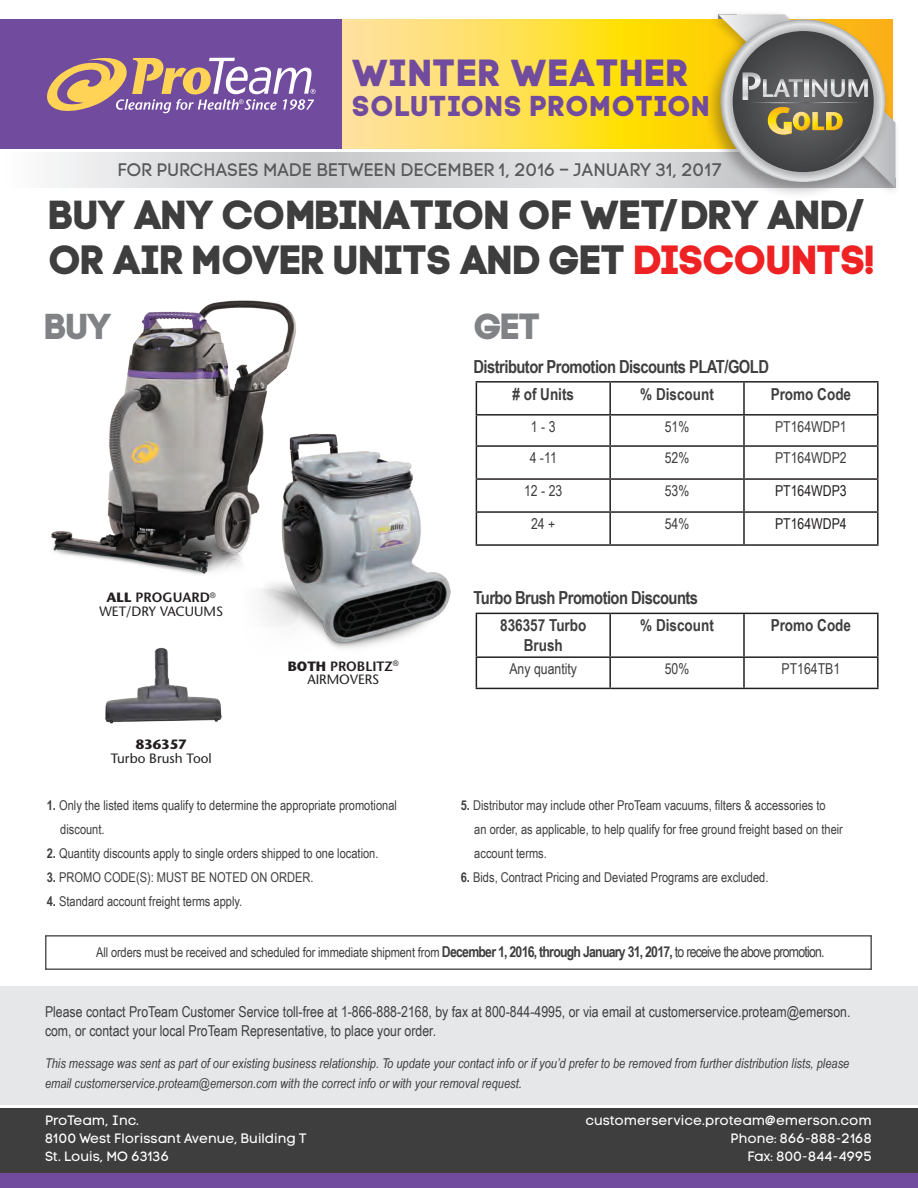
<style>
.page{position:relative;width:918px;height:1188px;background:#fff}
.page>*{position:absolute;margin:0;border:0;box-sizing:border-box;transform-origin:0 0}
.t1{font:40.5px/45px "Code Pro Bold LC";letter-spacing:-.03em;color:#3e3e3f}
.t2{font:37.5px "Code Pro Bold LC";letter-spacing:.01em;color:#714b9e}
.t3{font:36px "Code Pro Bold LC";letter-spacing:-.05em;color:#808285}
.t4{font:28.5px "Code Pro Bold LC";letter-spacing:.01em;color:#714b9e}
.t5{font:700 18px "Arial Narrow";letter-spacing:-.03em;color:#3e3e3f}
.t6{font:18px "Code Pro LC";color:#57585a}
.t7{font:700 16.5px/19.8px "Arial Narrow";color:#3e3e3f;text-align:center}
.t8{font:15px/19.5px "Arial Narrow";color:#3e3e3f}
.t9{font:15px "Arial Narrow";color:#231f20}
.t10{font:13.5px "Arial Narrow";color:#3e3e3f}
.t11{font:italic 13.5px/19.5px "Arial Narrow";color:#3e3e3f}
.t12{font:13.5px "Code Pro LC";color:#fff}
.t13{font:13.5px "Stone Sans";color:#231f20}
.t14{font:600 13.5px "Stone Sans";color:#231f20}
.t15{font:700 13.5px "Stone Sans";color:#231f20}
.s1{color:#ee2123}
.s2{font-weight:700}
.s3{font-weight:700;font-size:15px}
.s4{font-size:15px}
</style>
<div class="page">
<div style="left:0;top:19px;width:374px;height:130px;background:#714b9e"></div>
<svg style="left:342px;top:19px;width:362px;height:130px;background:#fede4a"></svg>
<div style="left:0;top:1173px;width:918px;height:15px;background:#714b9e"></div>
<div style="left:0;top:987px;width:918px;height:118px;background:#e6e7e9"></div>
<div style="left:0;top:1108px;width:918px;height:65px;background:#3e3e3f"></div>
<svg style="left:47px;top:57px;width:269px;height:57px"></svg>
<svg style="left:53px;top:153px;width:651px;height:35px;background:#d8d9db"></svg>
<div style="left:704px;top:15px;width:187px;height:184px;background:#231f20;opacity:.33"></div>
<svg style="left:718px;top:14px;width:178px;height:174px;background:#98907a"></svg>
<hr style="left:476px;top:381px;width:134px;height:2px;background:#231f20">
<hr style="left:476px;top:383px;width:1px;height:31px;background:#231f20">
<hr style="left:610px;top:381px;width:134px;height:2px;background:#231f20">
<hr style="left:609px;top:383px;width:2px;height:31px;background:#231f20">
<hr style="left:744px;top:381px;width:135px;height:2px;background:#231f20">
<hr style="left:743px;top:383px;width:2px;height:31px;background:#231f20">
<hr style="left:877px;top:383px;width:2px;height:31px;background:#231f20">
<hr style="left:476px;top:414px;width:134px;height:2px;background:#231f20">
<hr style="left:610px;top:414px;width:134px;height:2px;background:#231f20">
<hr style="left:609px;top:416px;width:2px;height:29px;background:#231f20">
<hr style="left:744px;top:414px;width:135px;height:2px;background:#231f20">
<hr style="left:743px;top:416px;width:2px;height:29px;background:#231f20">
<hr style="left:877px;top:416px;width:2px;height:29px;background:#231f20">
<hr style="left:476px;top:445px;width:134px;height:2px;background:#231f20">
<hr style="left:610px;top:445px;width:134px;height:2px;background:#231f20">
<hr style="left:609px;top:447px;width:2px;height:31px;background:#231f20">
<hr style="left:744px;top:445px;width:135px;height:2px;background:#231f20">
<hr style="left:743px;top:447px;width:2px;height:31px;background:#231f20">
<hr style="left:877px;top:447px;width:2px;height:31px;background:#231f20">
<hr style="left:476px;top:478px;width:134px;height:2px;background:#231f20">
<hr style="left:610px;top:478px;width:134px;height:2px;background:#231f20">
<hr style="left:609px;top:480px;width:2px;height:31px;background:#231f20">
<hr style="left:744px;top:478px;width:135px;height:2px;background:#231f20">
<hr style="left:743px;top:480px;width:2px;height:31px;background:#231f20">
<hr style="left:877px;top:480px;width:2px;height:31px;background:#231f20">
<hr style="left:476px;top:511px;width:134px;height:2px;background:#231f20">
<hr style="left:610px;top:511px;width:134px;height:2px;background:#231f20">
<hr style="left:609px;top:513px;width:2px;height:31px;background:#231f20">
<hr style="left:744px;top:511px;width:135px;height:2px;background:#231f20">
<hr style="left:743px;top:513px;width:2px;height:31px;background:#231f20">
<hr style="left:877px;top:513px;width:2px;height:31px;background:#231f20">
<hr style="left:476px;top:544px;width:134px;height:2px;background:#231f20">
<hr style="left:610px;top:544px;width:134px;height:2px;background:#231f20">
<hr style="left:744px;top:544px;width:135px;height:2px;background:#231f20">
<hr style="left:476px;top:613px;width:134px;height:1px;background:#231f20">
<hr style="left:610px;top:613px;width:134px;height:1px;background:#231f20">
<hr style="left:609px;top:614px;width:2px;height:42px;background:#231f20">
<hr style="left:744px;top:613px;width:135px;height:1px;background:#231f20">
<hr style="left:743px;top:614px;width:2px;height:42px;background:#231f20">
<hr style="left:877px;top:614px;width:2px;height:42px;background:#231f20">
<hr style="left:476px;top:656px;width:134px;height:2px;background:#231f20">
<hr style="left:476px;top:658px;width:1px;height:30px;background:#231f20">
<hr style="left:610px;top:656px;width:134px;height:2px;background:#231f20">
<hr style="left:609px;top:658px;width:2px;height:30px;background:#231f20">
<hr style="left:744px;top:656px;width:135px;height:2px;background:#231f20">
<hr style="left:743px;top:658px;width:2px;height:30px;background:#231f20">
<hr style="left:877px;top:658px;width:2px;height:30px;background:#231f20">
<hr style="left:476px;top:688px;width:134px;height:1px;background:#231f20">
<hr style="left:610px;top:688px;width:134px;height:1px;background:#231f20">
<hr style="left:744px;top:688px;width:135px;height:1px;background:#231f20">
<div style="left:45px;top:935px;width:827px;height:35px;border:2px solid #57585a"></div>
<img style="left:51px;top:300px;width:245px;height:275px">
<img style="left:203px;top:399px;width:287px;height:287px">
<img style="left:105px;top:644px;width:125px;height:80px">
<p class="t2" style="left:352px;top:50px;width:338px">WINTER WEATHER</p>
<p class="t4" style="left:352px;top:88px;width:359px">SOLUTIONS PROMOTION</p>
<p class="t6" style="left:118px;top:159px;width:606px">FOR PURCHASES MADE BETWEEN DECEMBER 1, 2016 − JANUARY 31, 2017</p>
<p class="t1" style="left:48px;top:192px;width:829px">BUY ANY COMBINATION OF WET/DRY AND/<br>OR AIR MOVER UNITS AND GET <span class="s1">DISCOUNTS!</span></p>
<p class="t3" style="left:44px;top:305px;width:69px">BUY</p>
<p class="t3" style="left:474px;top:305px;width:69px">GET</p>
<p class="t5" style="left:474px;top:353px;width:297px">Distributor Promotion Discounts PLAT/GOLD</p>
<p class="t14" style="left:107px;top:589px;width:111px"><span class="s2">ALL</span> PROGUARD<sup>®</sup></p>
<p class="t13" style="left:99px;top:603px;width:125px">WET/DRY VACUUMS</p>
<p class="t15" style="left:136px;top:737px;width:53px">836357</p>
<p class="t13" style="left:111px;top:750px;width:102px">Turbo Brush Tool</p>
<p class="t14" style="left:288px;top:658px;width:112px"><span class="s2">BOTH</span> PROBLITZ<sup>®</sup></p>
<p class="t13" style="left:307px;top:671px;width:73px">AIRMOVERS</p>
<p class="t10" style="left:47px;top:796px;width:352px"><span class="s2">1.</span> Only the listed items qualify to determine the appropriate promotional</p>
<p class="t10" style="left:60px;top:820px;width:46px">discount.</p>
<p class="t10" style="left:47px;top:844px;width:333px"><span class="s2">2.</span> Quantity discounts apply to single orders shipped to one location.</p>
<p class="t10" style="left:47px;top:868px;width:268px"><span class="s2">3.</span> PROMO CODE(S): MUST BE NOTED ON ORDER.</p>
<p class="t10" style="left:47px;top:892px;width:197px"><span class="s2">4.</span> Standard account freight terms apply.</p>
<p class="t7" style="left:512px;top:383px;width:63px"># of Units</p>
<p class="t7" style="left:640px;top:383px;width:75px">% Discount</p>
<p class="t7" style="left:771px;top:383px;width:82px">Promo Code</p>
<p class="t8" style="left:531px;top:416px;width:26px">1 - 3</p>
<p class="t8" style="left:665px;top:416px;width:26px">51%</p>
<p class="t8" style="left:775px;top:416px;width:73px">PT164WDP1</p>
<p class="t8" style="left:530px;top:447px;width:29px">4 -11</p>
<p class="t8" style="left:665px;top:447px;width:26px">52%</p>
<p class="t8" style="left:775px;top:447px;width:73px">PT164WDP2</p>
<p class="t8" style="left:524px;top:480px;width:40px">12 - 23</p>
<p class="t8" style="left:665px;top:480px;width:26px">53%</p>
<p class="t9" style="left:775px;top:480px;width:73px">PT164WDP3</p>
<p class="t8" style="left:531px;top:513px;width:26px">24 +</p>
<p class="t8" style="left:665px;top:513px;width:26px">54%</p>
<p class="t9" style="left:775px;top:513px;width:73px">PT164WDP4</p>
<p class="t5" style="left:474px;top:584px;width:226px">Turbo Brush Promotion Discounts</p>
<p class="t7" style="left:500px;top:615px;width:88px">836357 Turbo<br>Brush</p>
<p class="t7" style="left:640px;top:615px;width:75px">% Discount</p>
<p class="t7" style="left:771px;top:615px;width:82px">Promo Code</p>
<p class="t8" style="left:509px;top:659px;width:69px">Any quantity</p>
<p class="t8" style="left:665px;top:659px;width:26px">50%</p>
<p class="t8" style="left:781px;top:659px;width:60px">PT164TB1</p>
<p class="t10" style="left:461px;top:796px;width:366px"><span class="s2">5.</span> Distributor may include other ProTeam vacuums, filters &amp; accessories to</p>
<p class="t10" style="left:474px;top:820px;width:370px">an order, as applicable, to help qualify for free ground freight based on their</p>
<p class="t10" style="left:474px;top:844px;width:74px">account terms.</p>
<p class="t10" style="left:461px;top:868px;width:309px"><span class="s2">6.</span> Bids, Contract Pricing and Deviated Programs are excluded.</p>
<p class="t10" style="left:96px;top:943px;width:730px">All orders must be received and scheduled for immediate shipment from <span class="s3">December 1, 2016, through January 31, 2017,</span> <span class="s4">to receive the above promotion.</span></p>
<p class="t8" style="left:45px;top:1001px;width:807px">Please contact ProTeam Customer Service toll-free at 1-866-888-2168, by fax at 800-844-4995, or via email at customerservice.proteam@emerson. com, or contact your local ProTeam Representative, to place your order.</p>
<p class="t11" style="left:45px;top:1053px;width:806px">This message was sent as part of our existing business relationship. To update your contact info or if you’d prefer to be removed from further distribution lists, please email customerservice.proteam@emerson.com with the correct info or with your removal request.</p>
<p class="t12" style="left:45px;top:1113px;width:96px">ProTeam, Inc.</p>
<p class="t12" style="left:45px;top:1131px;width:263px">8100 West Florissant Avenue, Building T</p>
<p class="t12" style="left:45px;top:1149px;width:126px">St. Louis, MO 63136</p>
<p class="t12" style="left:586px;top:1113px;width:288px">customerservice.proteam@emerson.com</p>
<p class="t12" style="left:731px;top:1131px;width:143px">Phone: 866-888-2168</p>
<p class="t12" style="left:747px;top:1149px;width:126px">Fax: 800-844-4995</p>
</div>
